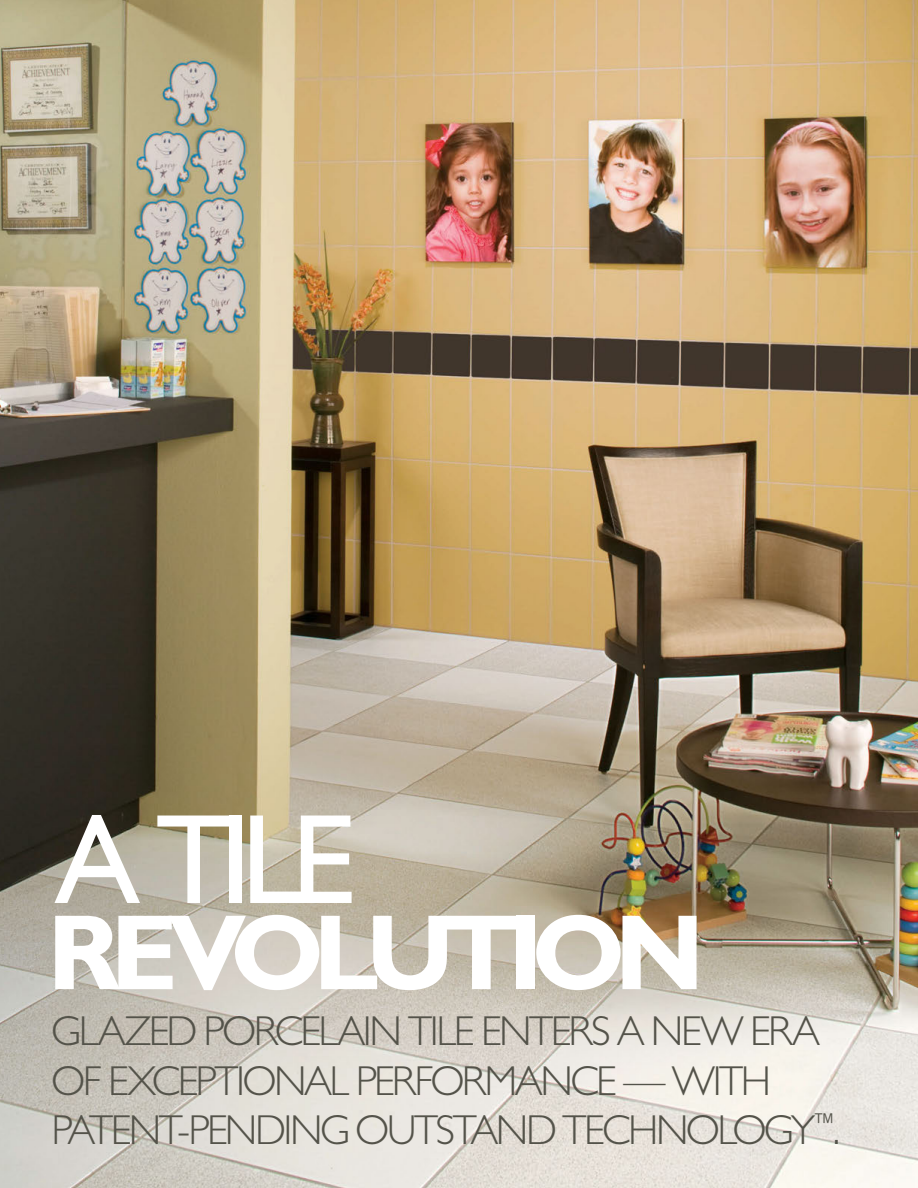
<style>
.page{position:relative;width:918px;height:1188px;background:#fff}
.page>*{position:absolute;margin:0;border:0;box-sizing:border-box;transform-origin:0 0}
.t1{font:500 128.25px "Gill Sans MT Std";color:#fff}
.t2{font:700 107.7px "Gill Sans MT Std";letter-spacing:-.095em;color:#fff}
.t3{font:300 42px/49.5px "Gill Sans MT Std";letter-spacing:-.06em;color:#54534a}
</style>
<div class="page">
<img style="left:0;top:0;width:918px;height:1188px">
<p class="t1" style="left:55px;top:784px;width:305px">A TILE</p>
<p class="t2" style="left:47px;top:886px;width:659px">REVOLUTION</p>
<p class="t3" style="left:52px;top:1006px;width:770px">GLAZED PORCELAIN TILE ENTERS A NEW ERA<br>OF EXCEPTIONAL PERFORMANCE — WITH</p>
<p class="t3" style="left:52px;top:1105px;width:790px">PATENT-PENDING OUTSTAND TECHNOLOGY<sup>™</sup>.</p>
</div>
